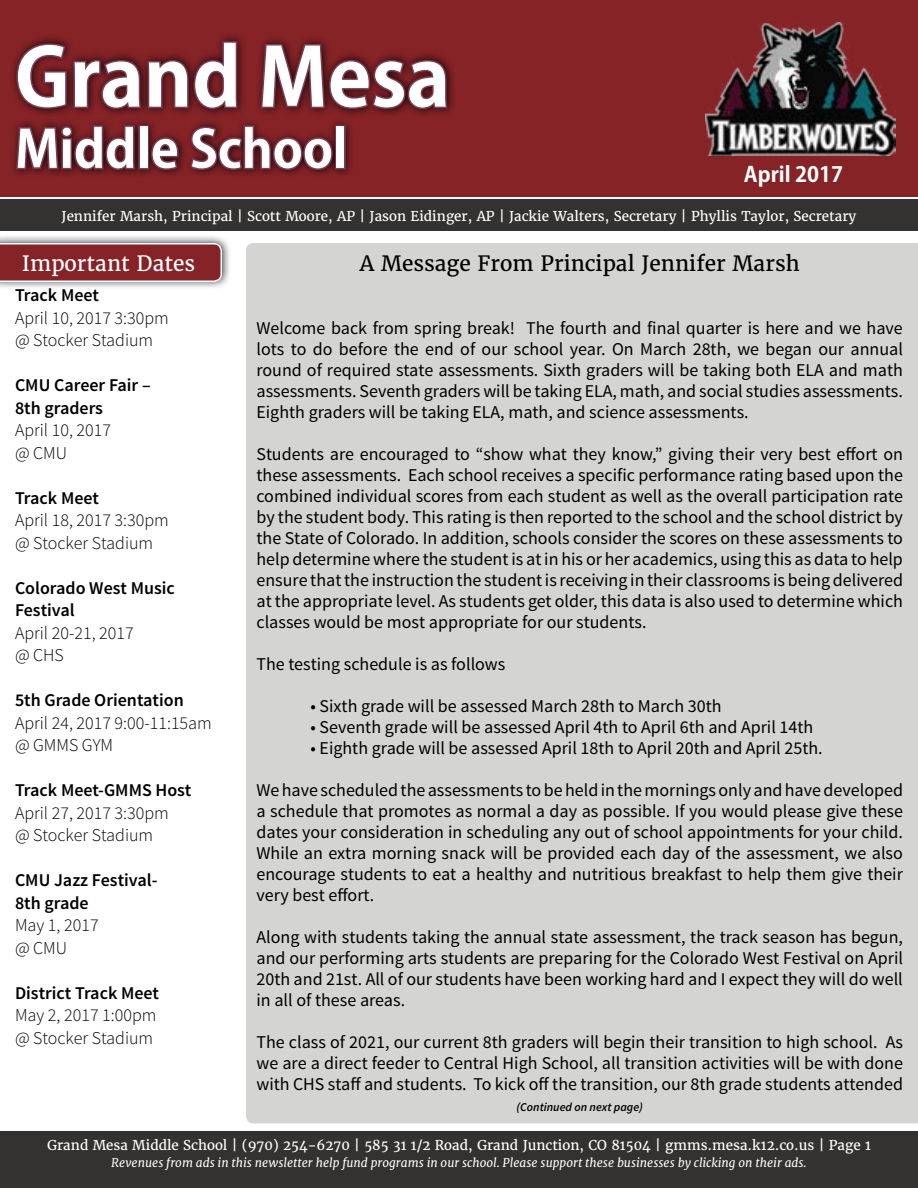
<style>
.page{position:relative;width:918px;height:1188px;background:#fff}
.page>*{position:absolute;margin:0;border:0;box-sizing:border-box;transform-origin:0 0}
.t1{font:700 79.5px "Adobe Gothic Std";color:#fff}
.t2{font:700 51px "Adobe Gothic Std";color:#fff}
.t3{font:21px "Merriweather";color:#000}
.t4{font:21px "Merriweather";color:#fff}
.t5{font:700 21px "Adobe Gothic Std";color:#fff}
.t6{font:18px/21px "Source Sans Pro";color:#000;text-align:justify}
.t7{font:300 18px/22.5px "Source Sans Pro";color:#000}
.t8{font:600 18px/22.5px "Source Sans Pro";color:#000}
.t9{font:13.5px "Merriweather";color:#fff}
.t10{font:italic 12px "Merriweather";color:#fff}
.t11{font:italic 600 12px "Source Sans Pro";color:#000}
</style>
<div class="page">
<div style="left:0;top:235px;width:232px;height:55px;background:#000;opacity:.75"></div>
<svg style="left:0;top:242px;width:223px;height:41px;background:#903b3e"></svg>
<div style="left:0;top:0;width:918px;height:198px;background:#852327"></div>
<div style="left:0;top:198px;width:918px;height:33px;background:#333231"></div>
<div style="left:0;top:1131px;width:918px;height:57px;background:#333231"></div>
<div style="left:246px;top:243px;width:672px;height:880px;background:#d4d4d3"></div>
<hr style="left:0;top:197px;width:918px;height:2px;background:#fff">
<div style="left:11px;top:33px;width:445px;height:144px;background:#000;opacity:.75"></div>
<svg style="left:15px;top:40px;width:224px;height:71px"></svg>
<svg style="left:259px;top:42px;width:190px;height:69px"></svg>
<svg style="left:15px;top:124px;width:121px;height:47px;background:#5f252f"></svg>
<div style="left:138px;top:125px;width:11px;height:44px;border:3px solid #794056"></div>
<svg style="left:150px;top:136px;width:30px;height:35px"></svg>
<svg style="left:188px;top:124px;width:146px;height:47px"></svg>
<div style="left:335px;top:125px;width:11px;height:44px;border:3px solid #794056"></div>
<img style="left:705px;top:22px;width:191px;height:134px">
<h1 class="t1" style="left:15px;top:29px;width:437px">Grand Mesa</h1>
<h2 class="t2" style="left:15px;top:118px;width:334px">Middle School</h2>
<p class="t5" style="left:744px;top:162px;width:101px">April 2017</p>
<p class="t9" style="left:62px;top:208px;width:796px">Jennifer Marsh, Principal | Scott Moore, AP | Jason Eidinger, AP | Jackie Walters, Secretary | Phyllis Taylor, Secretary</p>
<p class="t4" style="left:22px;top:250px;width:175px">Important Dates</p>
<p class="t3" style="left:360px;top:250px;width:441px">A Message From Principal Jennifer Marsh</p>
<p class="t8" style="left:15px;top:285px;width:85px">Track Meet</p>
<p class="t7" style="left:15px;top:307px;width:155px">April 10, 2017 3:30pm @ Stocker Stadium</p>
<p class="t8" style="left:15px;top:375px;width:137px">CMU Career Fair –<br>8th graders</p>
<p class="t7" style="left:15px;top:419px;width:98px">April 10, 2017 @ CMU</p>
<p class="t8" style="left:15px;top:487px;width:85px">Track Meet</p>
<p class="t7" style="left:15px;top:509px;width:155px">April 18, 2017 3:30pm @ Stocker Stadium</p>
<p class="t8" style="left:15px;top:577px;width:161px">Colorado West Music<br>Festival</p>
<p class="t7" style="left:15px;top:622px;width:120px">April 20-21, 2017 @ CHS</p>
<p class="t8" style="left:15px;top:690px;width:170px">5th Grade Orientation</p>
<p class="t7" style="left:15px;top:712px;width:198px">April 24, 2017 9:00-11:15am @ GMMS GYM</p>
<p class="t8" style="left:15px;top:780px;width:178px">Track Meet-GMMS Host</p>
<p class="t7" style="left:15px;top:802px;width:155px">April 27, 2017 3:30pm @ Stocker Stadium</p>
<p class="t8" style="left:15px;top:870px;width:144px">CMU Jazz Festival-<br>8th grade</p>
<p class="t7" style="left:15px;top:914px;width:85px">May 1, 2017 @ CMU</p>
<p class="t8" style="left:15px;top:982px;width:145px">District Track Meet</p>
<p class="t7" style="left:15px;top:1004px;width:143px">May 2, 2017 1:00pm @ Stocker Stadium</p>
<p class="t6" style="left:256px;top:318px;width:648px">Welcome back from spring break! The fourth and final quarter is here and we have lots to do before the end of our school year. On March 28th, we began our annual round of required state assessments. Sixth graders will be taking both ELA and math assessments. Seventh graders will be taking ELA, math, and social studies assessments.<br>Eighth graders will be taking ELA, math, and science assessments.</p>
<p class="t6" style="left:256px;top:444px;width:648px">Students are encouraged to “show what they know,” giving their very best effort on these assessments. Each school receives a specific performance rating based upon the combined individual scores from each student as well as the overall participation rate by the student body. This rating is then reported to the school and the school district by the State of Colorado. In addition, schools consider the scores on these assessments to help determine where the student is at in his or her academics, using this as data to help ensure that the instruction the student is receiving in their classrooms is being delivered at the appropriate level. As students get older, this data is also used to determine which classes would be most appropriate for our students.</p>
<p class="t6" style="left:256px;top:654px;width:250px">The testing schedule is as follows</p>
<p class="t6" style="left:310px;top:696px;width:413px">• Sixth grade will be assessed March 28th to March 30th</p>
<p class="t6" style="left:310px;top:717px;width:504px">• Seventh grade will be assessed April 4th to April 6th and April 14th</p>
<p class="t6" style="left:310px;top:738px;width:514px">• Eighth grade will be assessed April 18th to April 20th and April 25th.</p>
<p class="t6" style="left:256px;top:780px;width:648px">We have scheduled the assessments to be held in the mornings only and have developed a schedule that promotes as normal a day as possible. If you would please give these dates your consideration in scheduling any out of school appointments for your child.<br>While an extra morning snack will be provided each day of the assessment, we also encourage students to eat a healthy and nutritious breakfast to help them give their very best effort.</p>
<p class="t6" style="left:256px;top:927px;width:648px">Along with students taking the annual state assessment, the track season has begun, and our performing arts students are preparing for the Colorado West Festival on April 20th and 21st. All of our students have been working hard and I expect they will do well in all of these areas.</p>
<p class="t6" style="left:256px;top:1032px;width:648px">The class of 2021, our current 8th graders will begin their transition to high school. As we are a direct feeder to Central High School, all transition activities will be with done with CHS staff and students. To kick off the transition, our 8th grade students attended</p>
<p class="t11" style="left:517px;top:1100px;width:128px">(Continued on next page)</p>
<p class="t9" style="left:47px;top:1137px;width:825px">Grand Mesa Middle School | (970) 254-6270 | 585 31 1/2 Road, Grand Junction, CO 81504 | gmms.mesa.k12.co.us | Page 1</p>
<p class="t10" style="left:111px;top:1155px;width:697px">Revenues from ads in this newsletter help fund programs in our school. Please support these businesses by clicking on their ads.</p>
</div>
